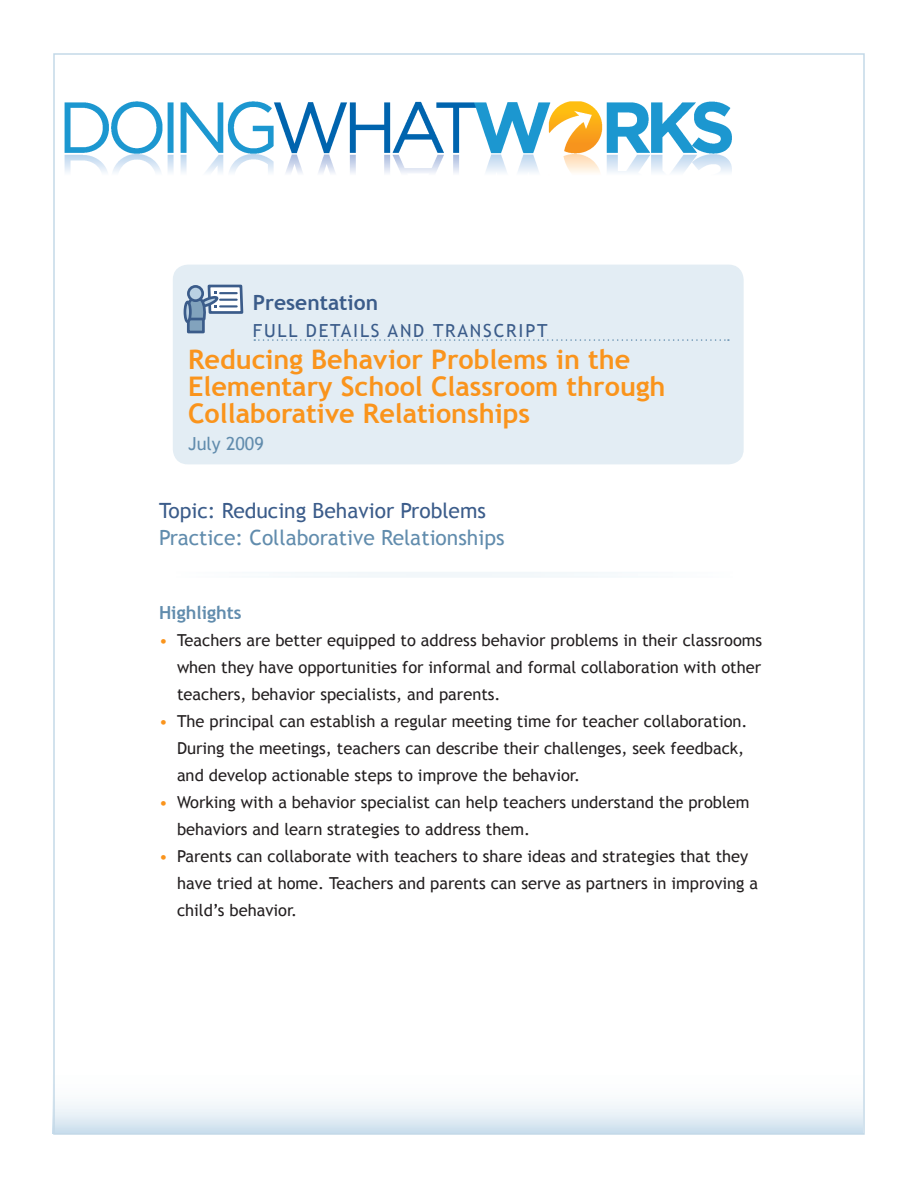
<style>
.page{position:relative;width:918px;height:1188px;background:#fff}
.page>*{position:absolute;margin:0;border:0;box-sizing:border-box;transform-origin:0 0}
.location_date{font:700 27px/27px "Trebuchet MS";color:#fa941c}
.t1{font:21px "Trebuchet MS";color:#618cad}
.t2{font:21px "Trebuchet MS";color:#3b5c8a}
.t3{font:700 21px "Trebuchet MS";color:#3b5c8a}
.t4{font:18px "Trebuchet MS";letter-spacing:.1em;color:#3b5c8a}
.t5{font:700 18px "Trebuchet MS";color:#618cad}
.location_date-2{font:18px "Trebuchet MS";color:#618cad}
.t6{font:16.5px/27px "Trebuchet MS";color:#231f20}
.s1{color:#fa941c}
</style>
<div class="page">
<svg style="left:56px;top:1102px;width:806px;height:30px"></svg>
<div style="left:171px;top:572px;width:564px;height:6px;border:2px solid #fff"></div>
<div style="left:173px;top:265px;width:571px;height:199px;background:#e3edf4;border-radius:15px"></div>
<svg style="left:254px;top:339px;width:475px;height:2px"></svg>
<div style="left:187px;top:314px;width:18px;height:19px;background:#82a3bd;border:3px solid #3b5c8a"></div>
<div style="left:184px;top:301px;width:8px;height:22px;border:3px solid #3b5c8a;border-radius:50%"></div>
<svg style="left:183px;top:284px;width:61px;height:38px"></svg>
<img style="left:64px;top:101px;width:668px;height:72px">
<p class="t3" style="left:253px;top:289px;width:127px">Presentation</p>
<p class="t4" style="left:253px;top:320px;width:284px">Full Details and Transcript</p>
<p class="location_date" style="left:188px;top:346px;width:479px">Reducing Behavior Problems in the<br>Elementary School Classroom through<br>Collaborative Relationships</p>
<p class="location_date-2" style="left:188px;top:433px;width:77px">July 2009</p>
<p class="t2" style="left:159px;top:498px;width:329px">Topic: Reducing Behavior Problems</p>
<p class="t1" style="left:159px;top:525px;width:347px">Practice: Collaborative Relationships</p>
<p class="t5" style="left:159px;top:601px;width:84px">Highlights</p>
<p class="t6" style="left:177px;top:627px;width:587px;text-align:justify;text-indent:-18px"><span class="s1">•</span> Teachers are better equipped to address behavior problems in their classrooms when they have opportunities for informal and formal collaboration with other teachers, behavior specialists, and parents.</p>
<p class="t6" style="left:177px;top:708px;width:572px;text-indent:-18px"><span class="s1">•</span> The principal can establish a regular meeting time for teacher collaboration.<br>During the meetings, teachers can describe their challenges, seek feedback, and develop actionable steps to improve the behavior.</p>
<p class="t6" style="left:177px;top:789px;width:574px;text-indent:-18px"><span class="s1">•</span> Working with a behavior specialist can help teachers understand the problem behaviors and learn strategies to address them.</p>
<p class="t6" style="left:177px;top:843px;width:583px;text-indent:-18px"><span class="s1">•</span> Parents can collaborate with teachers to share ideas and strategies that they have tried at home. Teachers and parents can serve as partners in improving a child’s behavior.</p>
</div>
